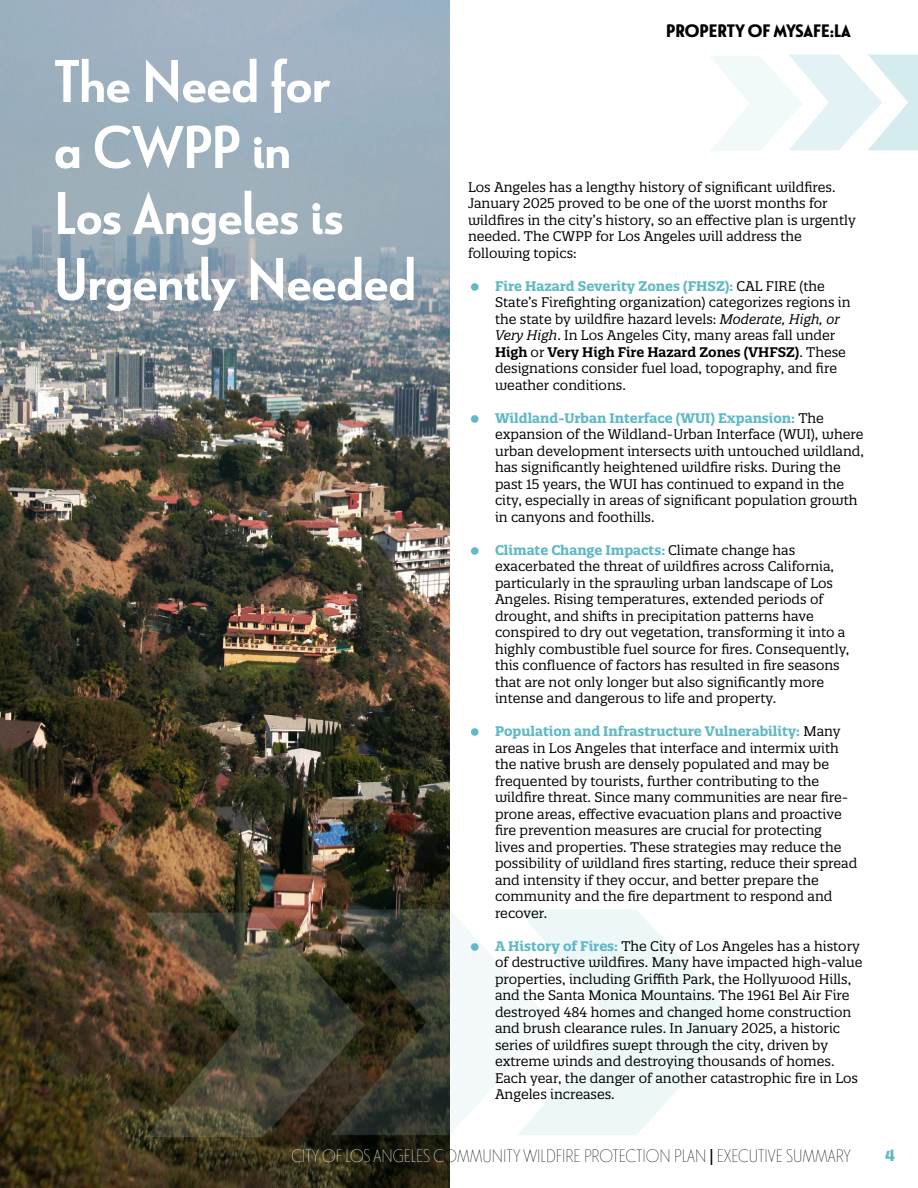
<style>
.page{position:relative;width:918px;height:1188px;background:#fff}
.page>*{position:absolute;margin:0;border:0;box-sizing:border-box;transform-origin:0 0}
.t1{font:700 60px/66px "Le Havre";letter-spacing:-.01em;color:#fff}
.t2{font:18px "Le Havre Thi";color:#000}
.t3{font:900 18px "Le Havre";color:#000}
.t4{font:900 16.2px "Le Havre";color:#60b9c5;scale:1.11 1}
.t5{font:13.5px/16.5px "Quatro Slab";color:#000}
.s1{font-weight:700;color:#60b9c5}
.s2{font-style:italic}
.s3{font-weight:600}
.s4{color:#fff}
.s5{font-family:"Le Havre"}
</style>
<div class="page">
<img style="left:0;top:0;width:450px;height:1188px">
<svg style="left:553px;top:909px;width:186px;height:226px;fill:#edf7f8"></svg>
<svg style="left:331px;top:909px;width:222px;height:226px"></svg>
<svg style="left:146px;top:913px;width:219px;height:224px;background:#4c4430"></svg>
<svg style="left:710px;top:54px;width:208px;height:97px"></svg>
<h1 class="t1" style="left:54px;top:46px;width:364px">The Need for<br>a CWPP in<br>Los Angeles is<br>Urgently Needed</h1>
<h2 class="t3" style="left:666px;top:19px;width:186px">PROPERTY OF MYSAFE:LA</h2>
<p class="t5" style="left:468px;top:179px;width:389px">Los Angeles has a lengthy history of significant wildfires.<br>January 2025 proved to be one of the worst months for wildfires in the city’s history, so an effective plan is urgently needed. The CWPP for Los Angeles will address the following topics:</p>
<p class="t5" style="left:495px;top:278px;width:357px"><span class="s1">Fire Hazard Severity Zones (FHSZ):</span> CAL FIRE (the State’s Firefighting organization) categorizes regions in the state by wildfire hazard levels: <span class="s2">Moderate, High, or Very High</span>. In Los Angeles City, many areas fall under <span class="s3">High</span> or <span class="s3">Very High Fire Hazard Zones (VHFSZ)</span>. These designations consider fuel load, topography, and fire weather conditions.</p>
<p class="t5" style="left:495px;top:410px;width:371px"><span class="s1">Wildland-Urban Interface (WUI) Expansion:</span> The expansion of the Wildland-Urban Interface (WUI), where urban development intersects with untouched wildland, has significantly heightened wildfire risks. During the past 15 years, the WUI has continued to expand in the city, especially in areas of significant population growth in canyons and foothills.</p>
<p class="t5" style="left:495px;top:542px;width:356px"><span class="s1">Climate Change Impacts:</span> Climate change has exacerbated the threat of wildfires across California, particularly in the sprawling urban landscape of Los Angeles. Rising temperatures, extended periods of drought, and shifts in precipitation patterns have conspired to dry out vegetation, transforming it into a highly combustible fuel source for fires. Consequently, this confluence of factors has resulted in fire seasons that are not only longer but also significantly more intense and dangerous to life and property.</p>
<p class="t5" style="left:495px;top:723px;width:364px"><span class="s1">Population and Infrastructure Vulnerability:</span> Many areas in Los Angeles that interface and intermix with the native brush are densely populated and may be frequented by tourists, further contributing to the wildfire threat. Since many communities are near fire&shy;prone areas, effective evacuation plans and proactive fire prevention measures are crucial for protecting<br>lives and properties. These strategies may reduce the possibility of wildland fires starting, reduce their spread and intensity if they occur, and better prepare the community and the fire department to respond and recover.</p>
<p class="t5" style="left:495px;top:938px;width:369px"><span class="s1">A History of Fires:</span> The City of Los Angeles has a history of destructive wildfires. Many have impacted high-value properties, including Griffith Park, the Hollywood Hills, and the Santa Monica Mountains. The 1961 Bel Air Fire destroyed 484 homes and changed home construction and brush clearance rules. In January 2025, a historic series of wildfires swept through the city, driven by extreme winds and destroying thousands of homes.<br>Each year, the danger of another catastrophic fire in Los Angeles increases.</p>
<h2 class="t2" style="left:291px;top:1146px;width:561px"><span class="s4">CITY OF LOS ANGELES C</span>OMMUNITY WILDFIRE PROTECTION PLAN <span class="s5">|</span> EXECUTIVE SUMMARY</h2>
<p class="t4" style="left:885px;top:1145px;width:11px">4</p>
</div>
